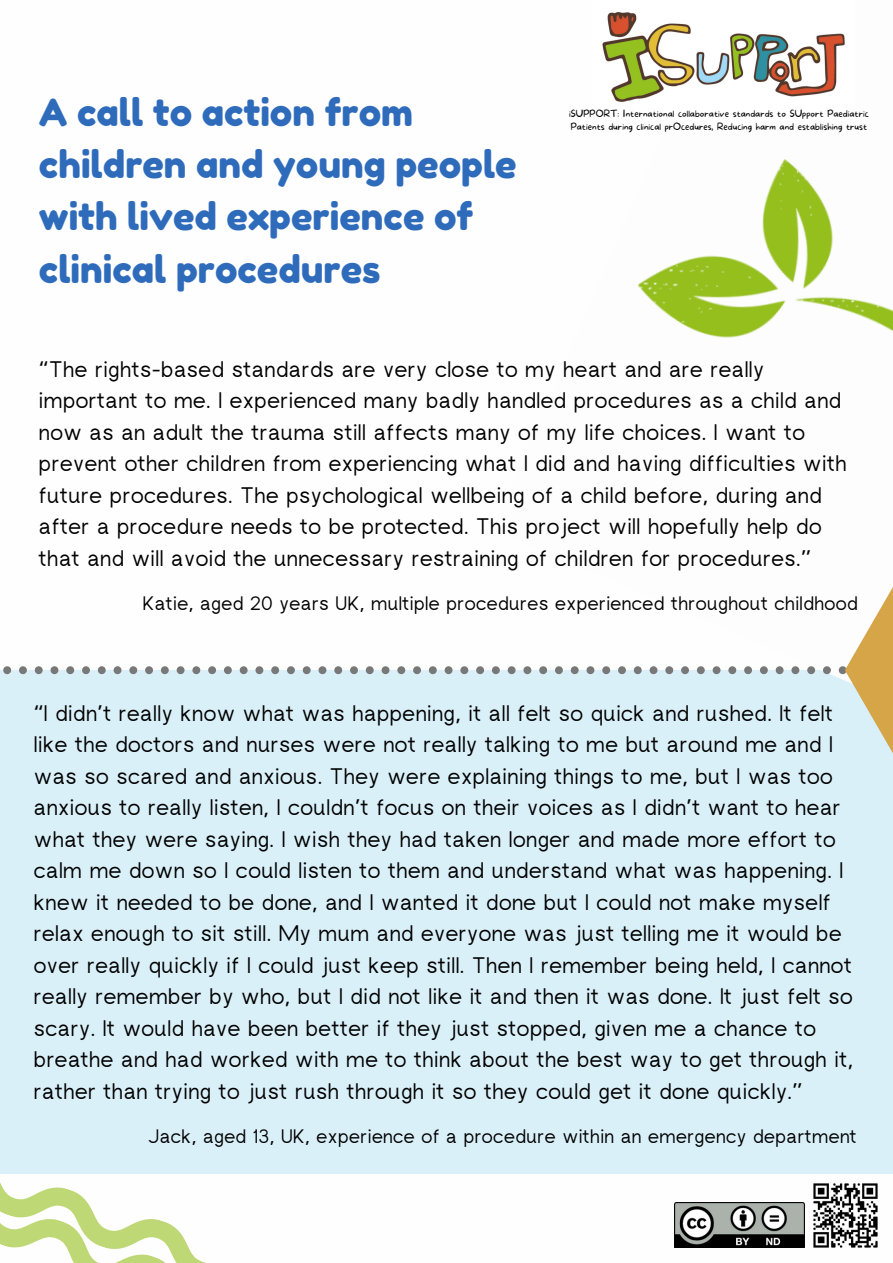
<style>
.page{position:relative;width:893px;height:1263px;background:#fff}
.page>*{position:absolute;margin:0;border:0;box-sizing:border-box;transform-origin:0 0}
.t1{font:37.5px/52.3px "Fredoka One";color:#2f6bbb}
.t2{font:22.5px/31.5px "rugratssans";letter-spacing:.02em;color:#000}
.t3{font:19.5px "rugratssans";letter-spacing:.02em;color:#000}
.t4{font:100 9.38px/13.2px "More Sugar";color:#000}
</style>
<div class="page">
<div style="left:0;top:670px;width:893px;height:504px;background:#daf0f9"></div>
<img style="left:637px;top:159px;width:256px;height:179px">
<svg style="left:3px;top:587px;width:890px;height:167px"></svg>
<svg style="left:0;top:1182px;width:206px;height:81px"></svg>
<img style="left:602px;top:12px;width:243px;height:90px">
<img style="left:804px;top:1183px;width:74px;height:65px">
<img style="left:674px;top:1202px;width:130px;height:46px">
<h1 class="t1" style="left:39px;top:86px;width:479px">A call to action from children and young people with lived experience of clinical procedures</h1>
<p class="t4" style="left:569px;top:107px;width:301px">iSUPPORT: International collaborative standards to SUpport Paediatric<br>Patients during clinical prOcedures, Reducing harm and establishing trust</p>
<p class="t2" style="left:39px;top:355px;width:809px">“The rights-based standards are very close to my heart and are really important to me. I experienced many badly handled procedures as a child and now as an adult the trauma still affects many of my life choices. I want to prevent other children from experiencing what I did and having difficulties with future procedures. The psychological wellbeing of a child before, during and after a procedure needs to be protected. This project will hopefully help do that and will avoid the unnecessary restraining of children for procedures.”</p>
<p class="t3" style="left:143px;top:596px;width:716px">Katie, aged 20 years UK, multiple procedures experienced throughout childhood</p>
<p class="t2" style="left:34px;top:699px;width:821px">“I didn’t really know what was happening, it all felt so quick and rushed. It felt like the doctors and nurses were not really talking to me but around me and I was so scared and anxious. They were explaining things to me, but I was too anxious to really listen, I couldn’t focus on their voices as I didn’t want to hear what they were saying. I wish they had taken longer and made more effort to calm me down so I could listen to them and understand what was happening. I knew it needed to be done, and I wanted it done but I could not make myself relax enough to sit still. My mum and everyone was just telling me it would be over really quickly if I could just keep still. Then I remember being held, I cannot really remember by who, but I did not like it and then it was done. It just felt so scary. It would have been better if they just stopped, given me a chance to breathe and had worked with me to think about the best way to get through it, rather than trying to just rush through it so they could get it done quickly.”</p>
<p class="t3" style="left:148px;top:1129px;width:710px">Jack, aged 13, UK, experience of a procedure within an emergency department</p>
</div>
